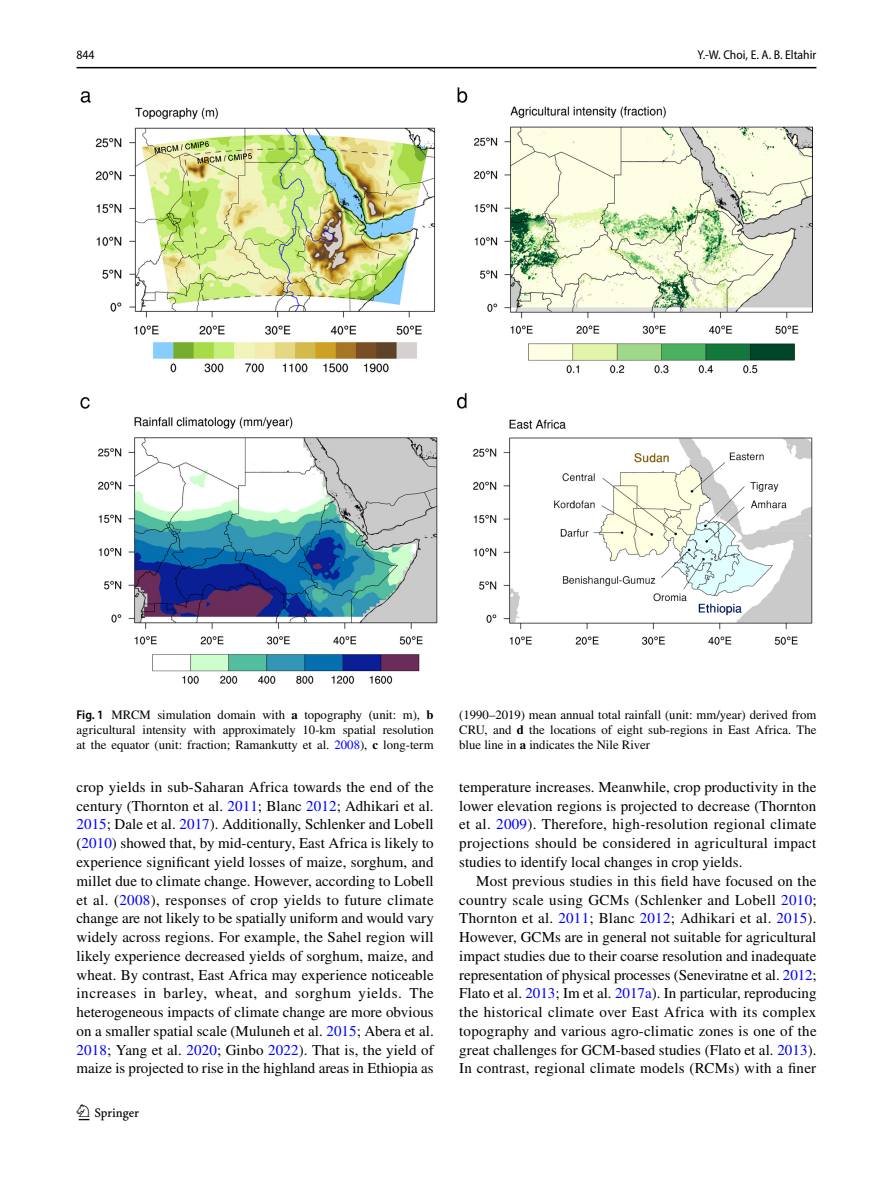
<style>
.page{position:relative;width:893px;height:1187px;background:#fff}
.page>*{position:absolute;margin:0;border:0;box-sizing:border-box;transform-origin:0 0}
.t1{font:22.5px "Springnew Regular 2";color:#000}
.t2{font:15px/18.8px "STIX";letter-spacing:.005em;color:#000;text-align:justify}
.t3{font:12.75px/15px "STIX";color:#000;text-align:justify}
.t4{font:semi-condensed 12.75px "Myriad Pro";color:#000}
.s1{font-family:"Myriad Pro";font-weight:600;font-stretch:semi-condensed}
.s2{font-weight:700}
.s3{color:#00f}
</style>
<div class="page">
<hr style="left:77px;top:67px;width:739px;height:1px;background:#000">
<img style="left:81px;top:87px;width:731px;height:596px">
<p class="t4" style="left:77px;top:48px;width:20px">844</p>
<p class="t4" style="left:698px;top:48px;width:120px">Y.-W. Choi, E. A. B. Eltahir</p>
<p class="t3" style="left:77px;top:707px;width:359px"><span class="s1">Fig. 1</span> MRCM simulation domain with <span class="s2">a</span> topography (unit: m), <span class="s2">b </span>agricultural intensity with approximately 10-km spatial resolution at the equator (unit: fraction; Ramankutty et al. <span class="s3">2008</span>), <span class="s2">c</span> long-term</p>
<p class="t3" style="left:459px;top:707px;width:359px">(1990–2019) mean annual total rainfall (unit: mm/year) derived from CRU, and <span class="s2">d</span> the locations of eight sub-regions in East Africa. The blue line in <span class="s2">a</span> indicates the Nile River</p>
<p class="t2" style="left:77px;top:778px;width:359px">crop yields in sub-Saharan Africa towards the end of the century (Thornton et al. <span class="s3">2011</span>; Blanc <span class="s3">2012</span>; Adhikari et al.<br><span class="s3">2015</span>; Dale et al. <span class="s3">2017</span>). Additionally, Schlenker and Lobell (<span class="s3">2010</span>) showed that, by mid-century, East Africa is likely to experience significant yield losses of maize, sorghum, and millet due to climate change. However, according to Lobell et al. (<span class="s3">2008</span>), responses of crop yields to future climate change are not likely to be spatially uniform and would vary widely across regions. For example, the Sahel region will likely experience decreased yields of sorghum, maize, and wheat. By contrast, East Africa may experience noticeable increases in barley, wheat, and sorghum yields. The heterogeneous impacts of climate change are more obvious on a smaller spatial scale (Muluneh et al. <span class="s3">2015</span>; Abera et al.<br><span class="s3">2018</span>; Yang et al. <span class="s3">2020</span>; Ginbo <span class="s3">2022</span>). That is, the yield of maize is projected to rise in the highland areas in Ethiopia as</p>
<p class="t2" style="left:459px;top:778px;width:359px">temperature increases. Meanwhile, crop productivity in the lower elevation regions is projected to decrease (Thornton et al. <span class="s3">2009</span>). Therefore, high-resolution regional climate projections should be considered in agricultural impact studies to identify local changes in crop yields.</p>
<p class="t2" style="left:459px;top:872px;width:359px;text-indent:17px">Most previous studies in this field have focused on the country scale using GCMs (Schlenker and Lobell <span class="s3">2010</span>; Thornton et al. <span class="s3">2011</span>; Blanc <span class="s3">2012</span>; Adhikari et al. <span class="s3">2015</span>).<br>However, GCMs are in general not suitable for agricultural impact studies due to their coarse resolution and inadequate representation of physical processes (Seneviratne et al. <span class="s3">2012</span>; Flato et al. <span class="s3">2013</span>; Im et al. <span class="s3">2017a</span>). In particular, reproducing the historical climate over East Africa with its complex topography and various agro-climatic zones is one of the great challenges for GCM-based studies (Flato et al. <span class="s3">2013</span>).<br>In contrast, regional climate models (RCMs) with a finer</p>
<h1 class="t1" style="left:79px;top:1104px;width:62px">1 3</h1>
</div>
